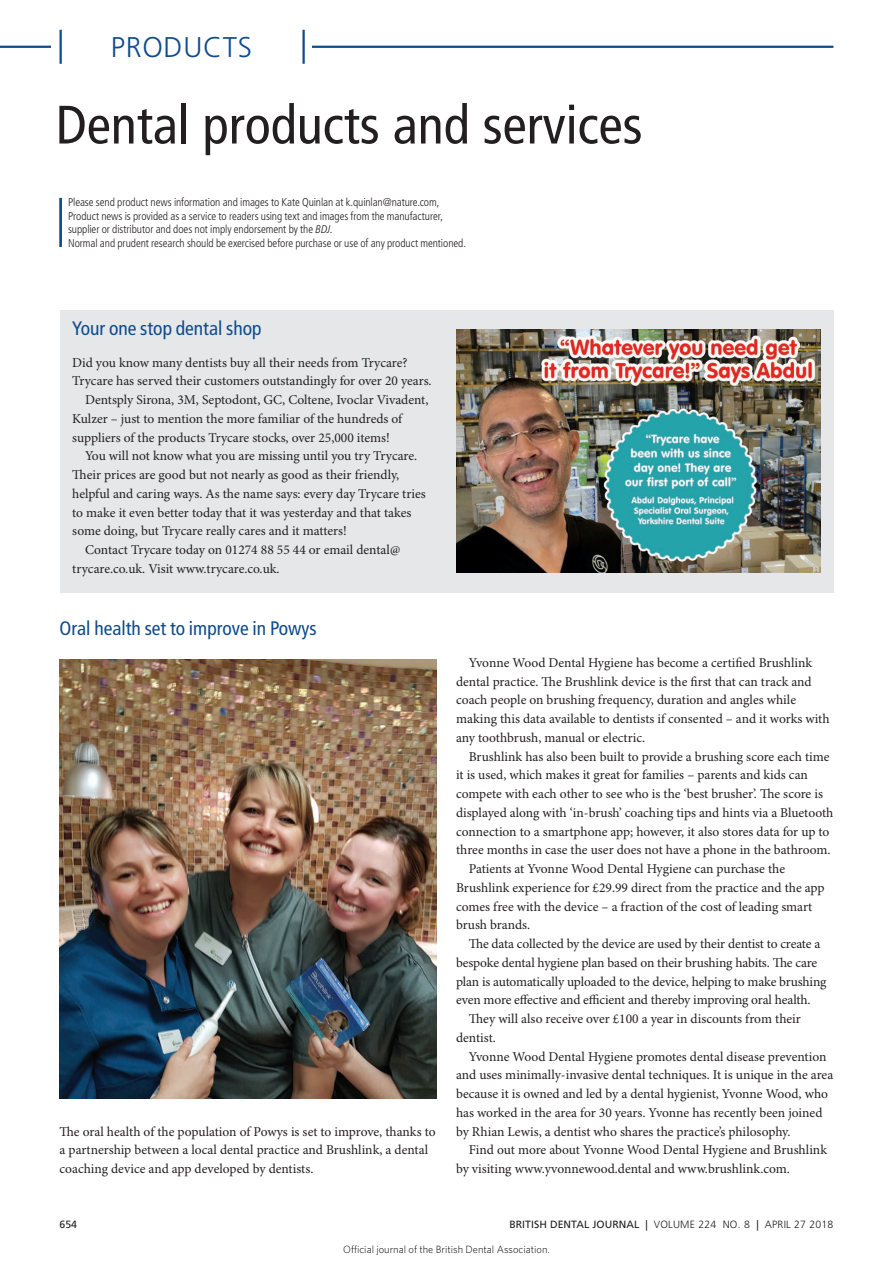
<style>
.page{position:relative;width:893px;height:1263px;background:#fff}
.page>*{position:absolute;margin:0;border:0;box-sizing:border-box;transform-origin:0 0}
.t1{font:condensed 54px "Frutiger LT Std";color:#231f20}
.t2{font:300 28.5px "Frutiger LT Std";letter-spacing:.025em;color:#0f4b8d}
.heading___6_products{font:condensed 19.5px "Frutiger LT Std";color:#0f4b8d}
.body_9pt_ragged{font:13.5px/18.8px "Minion Pro";letter-spacing:-.005em;color:#231f20}
.body_9pt_ragged_1st{font:13.5px/18.8px "Minion Pro";color:#231f20}
.t3{font:300 condensed 11.25px/13.5px "Frutiger LT Std";letter-spacing:-.005em;color:#231f20}
.page_footer{font:300 10.5px "Frutiger LT Std";letter-spacing:.02em;color:#231f20}
.t4{font:300 10.5px "Whitney";color:#000}
.page_footer-2{font:10.5px "Frutiger LT Std";color:#231f20}
.s1{font-style:italic}
.s2{font-weight:400}
</style>
<div class="page">
<div style="left:60px;top:310px;width:773px;height:282px;background:#e6e7e9"></div>
<hr style="left:60px;top:198px;width:2px;height:49px;background:#0f4b8d">
<img style="left:60px;top:659px;width:377px;height:439px">
<img style="left:456px;top:330px;width:365px;height:243px">
<hr style="left:0;top:46px;width:833px;height:2px;background:#0f4b8d">
<div style="left:51px;top:30px;width:261px;height:34px;background:#fff"></div>
<hr style="left:302px;top:30px;width:3px;height:34px;background:#0f4b8d">
<hr style="left:60px;top:30px;width:2px;height:34px;background:#0f4b8d">
<h2 class="t2" style="left:111px;top:31px;width:143px">PRODUCTS</h2>
<h1 class="t1" style="left:56px;top:93px;width:588px">Dental products and services</h1>
<p class="t3" style="left:68px;top:196px;width:400px">Please send product news information and images to Kate Quinlan at k.quinlan@nature.com, Product news is provided as a service to readers using text and images from the manufacturer, supplier or distributor and does not imply endorsement by the <span class="s1">BDJ</span>.<br>Normal and prudent research should be exercised before purchase or use of any product mentioned.</p>
<p class="heading___6_products" style="left:72px;top:317px;width:191px">Your one stop dental shop</p>
<p class="body_9pt_ragged_1st" style="left:72px;top:354px;width:361px">Did you know many dentists buy all their needs from Trycare?<br>Trycare has served their customers outstandingly for over 20 years.</p>
<p class="body_9pt_ragged" style="left:72px;top:391px;width:358px;text-indent:13px">Dentsply Sirona, 3M, Septodont, GC, Coltene, Ivoclar Vivadent,<br>Kulzer – just to mention the more familiar of the hundreds of suppliers of the products Trycare stocks, over 25,000 items!</p>
<p class="body_9pt_ragged" style="left:72px;top:447px;width:355px;text-indent:13px">You will not know what you are missing until you try Trycare.<br>Their prices are good but not nearly as good as their friendly, helpful and caring ways. As the name says: every day Trycare tries to make it even better today that it was yesterday and that takes some doing, but Trycare really cares and it matters!</p>
<p class="body_9pt_ragged" style="left:72px;top:541px;width:329px;text-indent:13px">Contact Trycare today on 01274 88 55 44 or email dental@ trycare.co.uk. Visit www.trycare.co.uk.</p>
<p class="heading___6_products" style="left:60px;top:617px;width:259px">Oral health set to improve in Powys</p>
<p class="body_9pt_ragged_1st" style="left:60px;top:1122px;width:378px">The oral health of the population of Powys is set to improve, thanks to a partnership between a local dental practice and Brushlink, a dental coaching device and app developed by dentists.</p>
<p class="body_9pt_ragged" style="left:456px;top:654px;width:375px;text-indent:13px">Yvonne Wood Dental Hygiene has become a certified Brushlink dental practice. The Brushlink device is the first that can track and coach people on brushing frequency, duration and angles while making this data available to dentists if consented – and it works with any toothbrush, manual or electric.</p>
<p class="body_9pt_ragged" style="left:456px;top:747px;width:379px;text-indent:13px">Brushlink has also been built to provide a brushing score each time it is used, which makes it great for families – parents and kids can compete with each other to see who is the ‘best brusher’. The score is displayed along with ‘in-brush’ coaching tips and hints via a Bluetooth connection to a smartphone app; however, it also stores data for up to three months in case the user does not have a phone in the bathroom.</p>
<p class="body_9pt_ragged" style="left:456px;top:860px;width:370px;text-indent:13px">Patients at Yvonne Wood Dental Hygiene can purchase the Brushlink experience for £29.99 direct from the practice and the app comes free with the device – a fraction of the cost of leading smart brush brands.</p>
<p class="body_9pt_ragged" style="left:456px;top:935px;width:372px;text-indent:13px">The data collected by the device are used by their dentist to create a bespoke dental hygiene plan based on their brushing habits. The care plan is automatically uploaded to the device, helping to make brushing even more effective and efficient and thereby improving oral health.</p>
<p class="body_9pt_ragged" style="left:456px;top:1010px;width:346px;text-indent:13px">They will also receive over £100 a year in discounts from their dentist.</p>
<p class="body_9pt_ragged" style="left:456px;top:1047px;width:379px;text-indent:13px">Yvonne Wood Dental Hygiene promotes dental disease prevention and uses minimally-invasive dental techniques. It is unique in the area because it is owned and led by a dental hygienist, Yvonne Wood, who has worked in the area for 30 years. Yvonne has recently been joined by Rhian Lewis, a dentist who shares the practice’s philosophy.</p>
<p class="body_9pt_ragged" style="left:456px;top:1141px;width:373px;text-indent:13px">Find out more about Yvonne Wood Dental Hygiene and Brushlink by visiting www.yvonnewood.dental and www.brushlink.com.</p>
<p class="page_footer-2" style="left:60px;top:1218px;width:19px">654</p>
<p class="page_footer" style="left:509px;top:1219px;width:326px"><span class="s2">BRITISH DENTAL JOURNAL |</span> VOLUME 224 NO. 8 <span class="s2">|</span> APRIL 27 2018</p>
<p class="t4" style="left:343px;top:1243px;width:208px">Official journal of the British Dental Association.</p>
</div>
